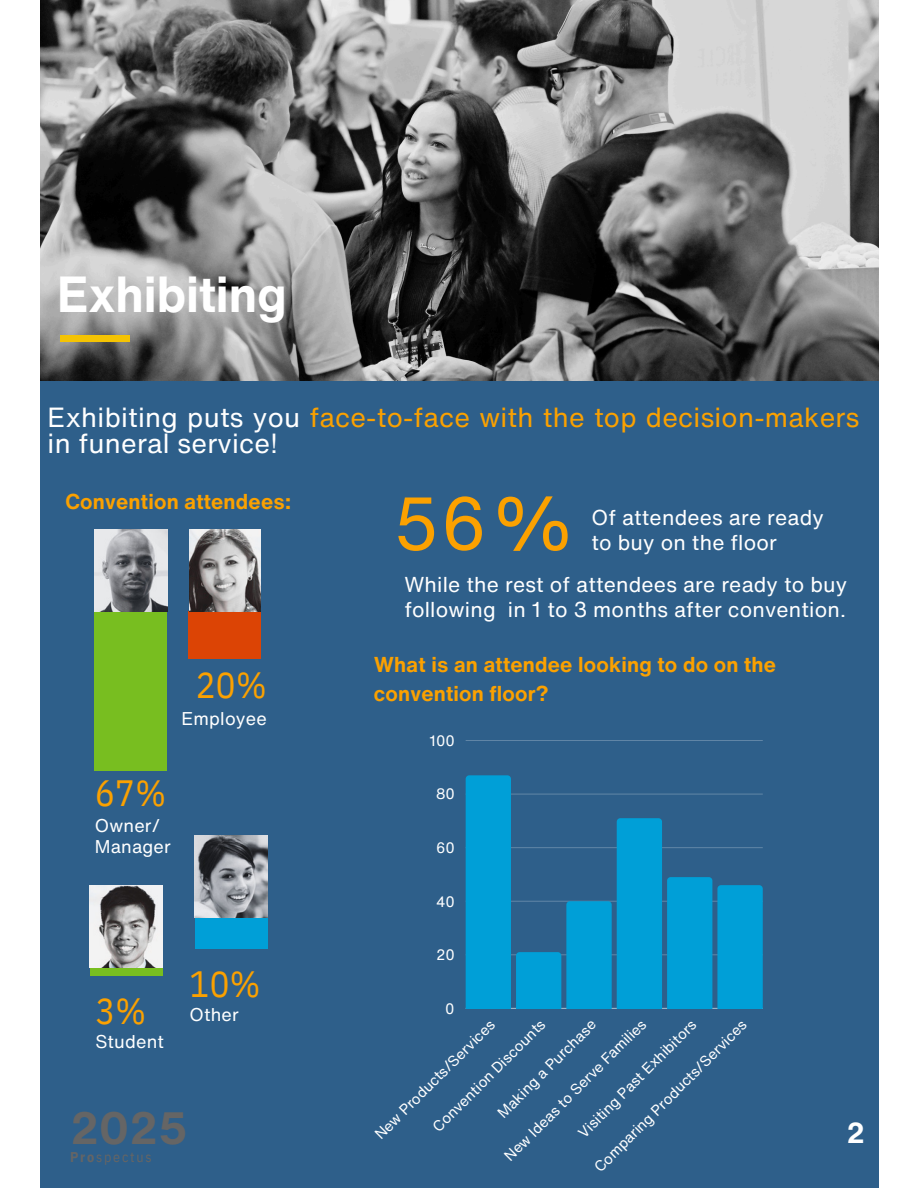
<style>
.page{position:relative;width:918px;height:1188px;background:#fff}
.page>*{position:absolute;margin:0;border:0;box-sizing:border-box;transform-origin:0 0}
.t1{font:73.5px "Helvetica Now Text";color:#fba100}
.t2{font:700 49.35px "Helvetica Now Text";color:#fff}
.t3{font:700 44.1px "Helvetica Now Text";color:#656565}
.t4{font:36.6px "IBM Plex Sans Cond";color:#fba100}
.t5{font:700 28.2px "Helvetica Now Text";color:#fff}
.t6{font:27px/25.8px "Helvetica Now Text";letter-spacing:.01em;color:#fba100}
.t7{font:21px/24.8px "Helvetica Now Text";letter-spacing:.01em;color:#fff}
.t8{font:700 21px "Helvetica Now Text";letter-spacing:.01em;color:#fba100}
.t9{font:18px/20.2px "Helvetica Now Text";letter-spacing:.01em;color:#fff}
.t10{font:14.7px "Helvetica Now Text";color:#fff}
.t11{font:14.1px "IBM Plex Sans Cond";letter-spacing:.125em;color:#656565}
.s1{color:#fff}
.s2{font-weight:700}
</style>
<div class="page">
<div style="left:41px;top:0;width:838px;height:1188px;background:#2e5f8a"></div>
<img style="left:41px;top:0;width:838px;height:381px">
<div style="left:61px;top:335px;width:69px;height:7px;background:#f4c303"></div>
<div style="left:95px;top:612px;width:72px;height:159px;background:#78be20"></div>
<div style="left:90px;top:968px;width:73px;height:8px;background:#78be20"></div>
<div style="left:195px;top:919px;width:73px;height:30px;background:#009fd7"></div>
<div style="left:189px;top:612px;width:72px;height:47px;background:#dc4405"></div>
<img style="left:90px;top:885px;width:73px;height:83px">
<img style="left:95px;top:529px;width:72px;height:83px">
<img style="left:189px;top:529px;width:72px;height:83px">
<img style="left:195px;top:836px;width:72px;height:82px">
<hr style="left:466px;top:1008px;width:297px;height:1px;background:#fff;opacity:.6">
<svg style="left:466px;top:775px;width:297px;height:233px"></svg>
<p class="t2" style="left:57px;top:257px;width:231px">Exhibiting</p>
<p class="t6" style="left:48px;top:404px;width:813px"><span class="s1">Exhibiting puts you</span> face-to-face with the top decision-makers <span class="s1">in funeral service!</span></p>
<h6 class="t8" style="left:65px;top:485px;width:227px">Convention attendees:</h6>
<h6 class="t1" style="left:393px;top:468px;width:186px">56%</h6>
<h5 class="t7" style="left:591px;top:505px;width:234px">Of attendees are ready</h5>
<h5 class="t7" style="left:591px;top:529px;width:187px">to buy on the floor</h5>
<p class="t4" style="left:196px;top:660px;width:72px">20%</p>
<p class="t9" style="left:181px;top:708px;width:87px">Employee</p>
<h3 class="t4" style="left:95px;top:768px;width:72px">67%</h3>
<p class="t9" style="left:95px;top:815px;width:77px">Owner/<br>Manager</p>
<p class="t4" style="left:95px;top:986px;width:52px">3%</p>
<p class="t9" style="left:95px;top:1031px;width:70px">Student</p>
<p class="t4" style="left:190px;top:960px;width:72px">10%</p>
<p class="t9" style="left:190px;top:1004px;width:51px">Other</p>
<p class="t3" style="left:70px;top:1095px;width:119px">2025</p>
<p class="t11" style="left:70px;top:1148px;width:83px"><span class="s2">Pro</span>spectus</p>
<p class="t7" style="left:404px;top:572px;width:444px">While the rest of attendees are ready to buy following in 1 to 3 months after convention.</p>
<h5 class="t8" style="left:374px;top:648px;width:404px">What is an attendee looking to do on the</h5>
<h5 class="t8" style="left:374px;top:677px;width:176px">convention floor?</h5>
<p class="t10" style="left:430px;top:730px;width:27px">100</p>
<p class="t10" style="left:436px;top:783px;width:20px">80</p>
<p class="t10" style="left:436px;top:837px;width:20px">60</p>
<p class="t10" style="left:436px;top:890px;width:20px">40</p>
<p class="t10" style="left:436px;top:944px;width:20px">20</p>
<p class="t10" style="left:445px;top:997px;width:11px">0</p>
<p class="t10" style="left:499px;top:1150px;width:195px;rotate:-45deg">New Ideas to Serve Families</p>
<p class="t10" style="left:427px;top:1121px;width:154px;rotate:-45deg">Convention Discounts</p>
<p class="t10" style="left:370px;top:1129px;width:164px;rotate:-45deg">New Products/Services</p>
<p class="t10" style="left:492px;top:1107px;width:134px;rotate:-45deg">Making a Purchase</p>
<p class="t10" style="left:589px;top:1162px;width:210px;rotate:-45deg">Comparing Products/Services</p>
<p class="t10" style="left:573px;top:1127px;width:161px;rotate:-45deg">Visiting Past Exhibitors</p>
<p class="t5" style="left:846px;top:1112px;width:20px">2</p>
</div>
